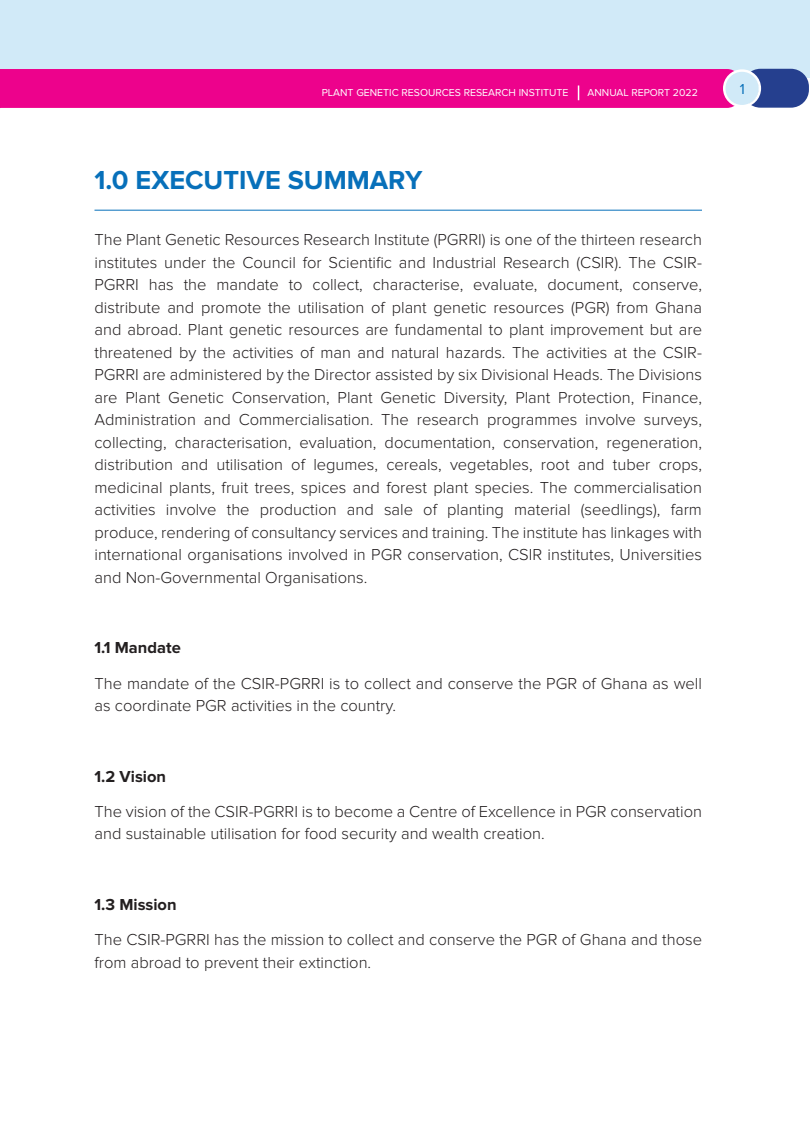
<style>
.page{position:relative;width:810px;height:1134px;background:#fff}
.page>*{position:absolute;margin:0;border:0;box-sizing:border-box;transform-origin:0 0}
.t1{font:700 27px "Proxima Nova";color:#0770ba}
.t2{font:300 16.5px/22.5px "Proxima Nova";color:#231f20}
.t3{font:700 16.5px "Proxima Nova";color:#231f20}
.t4{font:15px "Proxima Nova";color:#0970b9}
.t5{font:10.5px "Proxima Nova";color:#fff}
</style>
<div class="page">
<div style="left:0;top:0;width:809px;height:77px;background:#d1eaf8"></div>
<div style="left:743px;top:69px;width:66px;height:39px;background:#253f8e;border-radius:18px"></div>
<div style="left:0;top:69px;width:735px;height:39px;background:#ed028c"></div>
<div style="left:725px;top:71px;width:34px;height:34px;background:#d1eaf8;border-radius:50%"></div>
<div style="left:723px;top:69px;width:38px;height:38px;border:2px solid #fff;border-radius:50%"></div>
<hr style="left:94px;top:210px;width:608px;height:1px;background:#0770ba">
<p class="t5" style="left:322px;top:87px;width:248px">PLANT GENETIC RESOURCES RESEARCH INSTITUTE</p>
<p class="t5" style="left:588px;top:87px;width:112px">ANNUAL REPORT 2022</p>
<p class="t4" style="left:740px;top:81px;width:7px">1</p>
<h1 class="t1" style="left:94px;top:164px;width:330px">1.0 EXECUTIVE SUMMARY</h1>
<p class="t2" style="left:94px;top:229px;width:609px;text-align:justify">The Plant Genetic Resources Research Institute (PGRRI) is one of the thirteen research institutes under the Council for Scientific and Industrial Research (CSIR). The CSIR-PGRRI has the mandate to collect, characterise, evaluate, document, conserve, distribute and promote the utilisation of plant genetic resources (PGR) from Ghana and abroad. Plant genetic resources are fundamental to plant improvement but are threatened by the activities of man and natural hazards. The activities at the CSIR-PGRRI are administered by the Director assisted by six Divisional Heads. The Divisions are Plant Genetic Conservation, Plant Genetic Diversity, Plant Protection, Finance, Administration and Commercialisation. The research programmes involve surveys, collecting, characterisation, evaluation, documentation, conservation, regeneration, distribution and utilisation of legumes, cereals, vegetables, root and tuber crops, medicinal plants, fruit trees, spices and forest plant species. The commercialisation activities involve the production and sale of planting material (seedlings), farm produce, rendering of consultancy services and training. The institute has linkages with international organisations involved in PGR conservation, CSIR institutes, Universities and Non-Governmental Organisations.</p>
<p class="t3" style="left:94px;top:638px;width:88px">1.1 Mandate</p>
<p class="t2" style="left:94px;top:673px;width:609px">The mandate of the CSIR-PGRRI is to collect and conserve the PGR of Ghana as well as coordinate PGR activities in the country.</p>
<p class="t3" style="left:94px;top:767px;width:73px">1.2 Vision</p>
<p class="t2" style="left:94px;top:801px;width:609px">The vision of the CSIR-PGRRI is to become a Centre of Excellence in PGR conservation and sustainable utilisation for food security and wealth creation.</p>
<p class="t3" style="left:94px;top:895px;width:84px">1.3 Mission</p>
<p class="t2" style="left:94px;top:929px;width:609px">The CSIR-PGRRI has the mission to collect and conserve the PGR of Ghana and those from abroad to prevent their extinction.</p>
</div>
